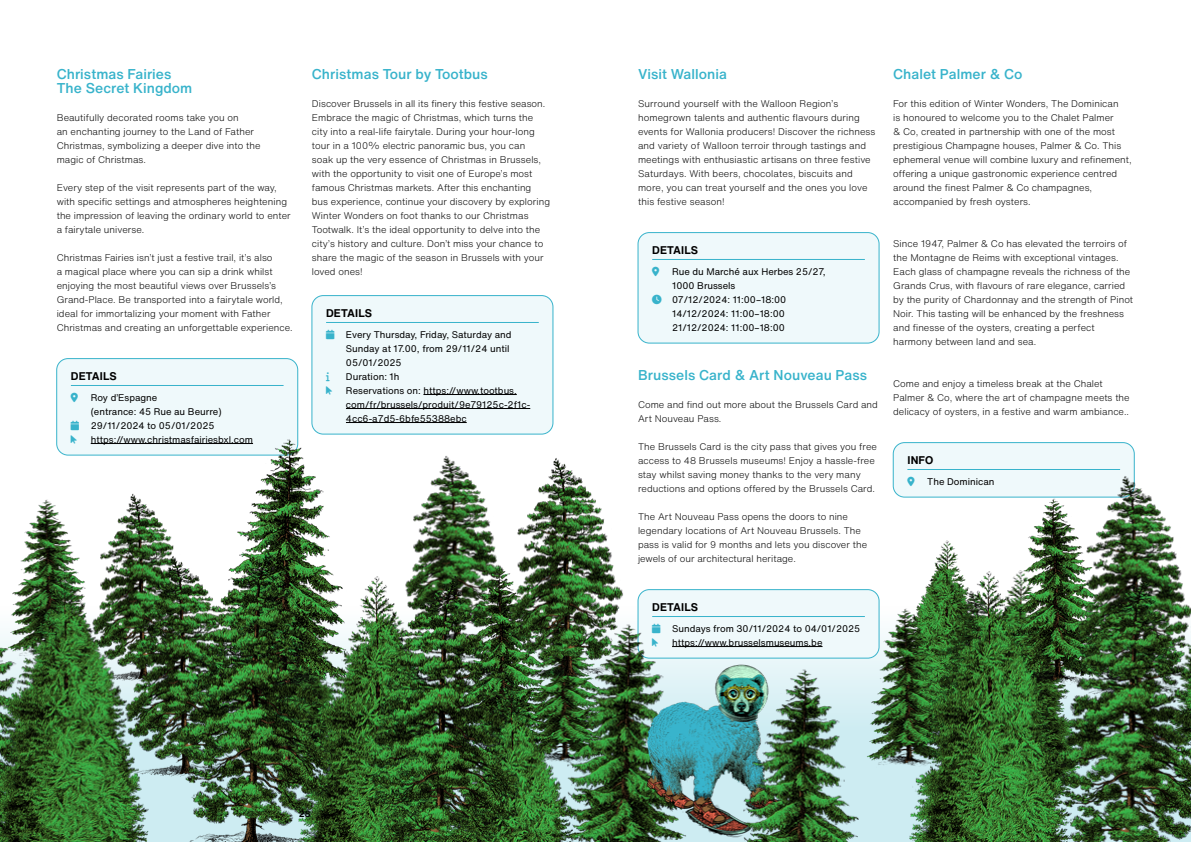
<style>
.page{position:relative;width:1191px;height:842px;background:#fff}
.page>*{position:absolute;margin:0;border:0;box-sizing:border-box;transform-origin:0 0}
.t1{font:500 14px/14px "Helvetica Now Text";letter-spacing:.005em;color:#38b3cb}
.t2{font:700 11px "Helvetica Now Text";letter-spacing:.015em;color:#000}
.t3{font:300 9.5px/14px "Helvetica Now Text";letter-spacing:.005em;color:#000}
.t4{font:9.5px/14px "Helvetica Now Text";color:#000}
.t5{font:700 9px "Helvetica Now Text";color:#000}
</style>
<div class="page">
<div style="left:638px;top:233px;width:241px;height:110px;background:#eff9fb;border-radius:11px"></div>
<div style="left:638px;top:232px;width:241px;height:111px;border:1px solid #38b3cb;border-radius:11px"></div>
<hr style="left:652px;top:259px;width:213px;height:1px;background:#38b3cb">
<div style="left:638px;top:590px;width:241px;height:68px;background:#eff9fb;border-radius:11px"></div>
<div style="left:638px;top:589px;width:241px;height:69px;border:1px solid #38b3cb;border-radius:11px"></div>
<hr style="left:652px;top:616px;width:213px;height:1px;background:#38b3cb">
<hr style="left:672px;top:646px;width:150px;height:1px;background:#000">
<div style="left:893px;top:443px;width:241px;height:54px;background:#eff9fb;border-radius:11px"></div>
<div style="left:893px;top:442px;width:241px;height:55px;border:1px solid #38b3cb;border-radius:11px"></div>
<hr style="left:907px;top:469px;width:213px;height:1px;background:#38b3cb">
<div style="left:57px;top:359px;width:241px;height:96px;background:#eff9fb;border-radius:11px"></div>
<div style="left:56px;top:358px;width:242px;height:97px;border:1px solid #38b3cb;border-radius:11px"></div>
<hr style="left:71px;top:385px;width:212px;height:1px;background:#38b3cb">
<hr style="left:91px;top:443px;width:162px;height:1px;background:#000">
<div style="left:312px;top:296px;width:241px;height:138px;background:#eff9fb;border-radius:11px"></div>
<div style="left:312px;top:295px;width:241px;height:139px;border:1px solid #38b3cb;border-radius:11px"></div>
<hr style="left:326px;top:322px;width:213px;height:1px;background:#38b3cb">
<hr style="left:423px;top:394px;width:94px;height:1px;background:#000">
<hr style="left:346px;top:408px;width:184px;height:1px;background:#000">
<hr style="left:346px;top:422px;width:121px;height:1px;background:#000">
<img style="left:934px;top:540px;width:24px;height:24px">
<img style="left:413px;top:456px;width:84px;height:110px">
<img style="left:858px;top:602px;width:49px;height:170px">
<img style="left:23px;top:499px;width:57px;height:61px">
<img style="left:100px;top:493px;width:74px;height:67px">
<img style="left:517px;top:458px;width:106px;height:212px">
<img style="left:998px;top:495px;width:73px;height:69px">
<img style="left:1071px;top:468px;width:107px;height:98px">
<img style="left:119px;top:548px;width:55px;height:237px">
<img style="left:527px;top:670px;width:21px;height:172px">
<img style="left:1086px;top:566px;width:105px;height:276px">
<img style="left:341px;top:699px;width:20px;height:143px">
<img style="left:548px;top:615px;width:155px;height:227px">
<img style="left:361px;top:566px;width:166px;height:276px">
<img style="left:0;top:560px;width:162px;height:282px">
<img style="left:208px;top:429px;width:156px;height:270px">
<img style="left:174px;top:541px;width:167px;height:301px">
<img style="left:628px;top:657px;width:190px;height:185px">
<img style="left:907px;top:564px;width:179px;height:278px">
<img style="left:723px;top:659px;width:156px;height:183px">
<svg style="left:652px;top:623px;width:8px;height:23px"></svg>
<h1 class="t1" style="left:57px;top:66px;width:137px">Christmas Fairies<br>The Secret Kingdom</h1>
<p class="t3" style="left:57px;top:110px;width:205px">Beautifully decorated rooms take you on<br>an enchanting journey to the Land of Father Christmas, symbolizing a deeper dive into the magic of Christmas.</p>
<p class="t3" style="left:57px;top:180px;width:235px">Every step of the visit represents part of the way, with specific settings and atmospheres heightening the impression of leaving the ordinary world to enter a fairytale universe.</p>
<p class="t3" style="left:57px;top:250px;width:237px">Christmas Fairies isn’t just a festive trail, it’s also<br>a magical place where you can sip a drink whilst enjoying the most beautiful views over Brussels’s Grand-Place. Be transported into a fairytale world, ideal for immortalizing your moment with Father Christmas and creating an unforgettable experience.</p>
<p class="t2" style="left:71px;top:367px;width:47px">DETAILS</p>
<p class="t4" style="left:91px;top:390px;width:164px">Roy d’Espagne<br>(entrance: 45 Rue au Beurre)<br>29/11/2024 to 05/01/2025 https://www.christmasfairiesbxl.com</p>
<h1 class="t1" style="left:312px;top:66px;width:177px">Christmas Tour by Tootbus</h1>
<p class="t3" style="left:312px;top:96px;width:240px">Discover Brussels in all its finery this festive season.<br>Embrace the magic of Christmas, which turns the city into a real-life fairytale. During your hour-long tour in a 100% electric panoramic bus, you can<br>soak up the very essence of Christmas in Brussels, with the opportunity to visit one of Europe’s most famous Christmas markets. After this enchanting<br>bus experience, continue your discovery by exploring Winter Wonders on foot thanks to our Christmas Tootwalk. It’s the ideal opportunity to delve into the city’s history and culture. Don’t miss your chance to share the magic of the season in Brussels with your loved ones!</p>
<p class="t2" style="left:326px;top:304px;width:47px">DETAILS</p>
<p class="t4" style="left:346px;top:327px;width:186px">Every Thursday, Friday, Saturday and<br>Sunday at 17.00, from 29/11/24 until<br>05/01/2025<br>Duration: 1h<br>Reservations on: https://www.tootbus. com/fr/brussels/produit/9e79125c-2f1c-<br>4cc6-a7d5-6bfe55388ebc</p>
<p class="t5" style="left:299px;top:807px;width:13px">28</p>
<h1 class="t1" style="left:638px;top:66px;width:90px">Visit Wallonia</h1>
<p class="t3" style="left:638px;top:96px;width:239px">Surround yourself with the Walloon Region’s homegrown talents and authentic flavours during events for Wallonia producers! Discover the richness and variety of Walloon terroir through tastings and meetings with enthusiastic artisans on three festive Saturdays. With beers, chocolates, biscuits and more, you can treat yourself and the ones you love this festive season!</p>
<p class="t2" style="left:652px;top:241px;width:47px">DETAILS</p>
<p class="t4" style="left:672px;top:264px;width:155px">Rue du Marché aux Herbes 25/27,<br>1000 Brussels<br>07/12/2024: 11:00–18:00<br>14/12/2024: 11:00–18:00<br>21/12/2024: 11:00–18:00</p>
<h1 class="t1" style="left:638px;top:367px;width:231px">Brussels Card &amp; Art Nouveau Pass</h1>
<p class="t3" style="left:638px;top:397px;width:241px">Come and find out more about the Brussels Card and<br>Art Nouveau Pass.</p>
<p class="t3" style="left:638px;top:439px;width:240px">The Brussels Card is the city pass that gives you free access to 48 Brussels museums! Enjoy a hassle-free stay whilst saving money thanks to the very many reductions and options offered by the Brussels Card.</p>
<p class="t3" style="left:638px;top:509px;width:231px">The Art Nouveau Pass opens the doors to nine legendary locations of Art Nouveau Brussels. The pass is valid for 9 months and lets you discover the jewels of our architectural heritage.</p>
<p class="t2" style="left:652px;top:598px;width:47px">DETAILS</p>
<p class="t4" style="left:672px;top:621px;width:190px">Sundays from 30/11/2024 to 04/01/2025 https://www.brusselsmuseums.be</p>
<h1 class="t1" style="left:893px;top:66px;width:131px">Chalet Palmer &amp; Co</h1>
<p class="t3" style="left:893px;top:96px;width:240px">For this edition of Winter Wonders, The Dominican<br>is honoured to welcome you to the Chalet Palmer<br>&amp; Co, created in partnership with one of the most prestigious Champagne houses, Palmer &amp; Co. This ephemeral venue will combine luxury and refinement, offering a unique gastronomic experience centred around the finest Palmer &amp; Co champagnes, accompanied by fresh oysters.</p>
<p class="t3" style="left:893px;top:236px;width:241px">Since 1947, Palmer &amp; Co has elevated the terroirs of the Montagne de Reims with exceptional vintages.<br>Each glass of champagne reveals the richness of the Grands Crus, with flavours of rare elegance, carried by the purity of Chardonnay and the strength of Pinot Noir. This tasting will be enhanced by the freshness and finesse of the oysters, creating a perfect harmony between land and sea.</p>
<p class="t3" style="left:893px;top:376px;width:238px">Come and enjoy a timeless break at the Chalet<br>Palmer &amp; Co, where the art of champagne meets the delicacy of oysters, in a festive and warm ambiance..</p>
<p class="t2" style="left:907px;top:451px;width:27px">INFO</p>
<p class="t4" style="left:927px;top:474px;width:69px">The Dominican</p>
</div>
